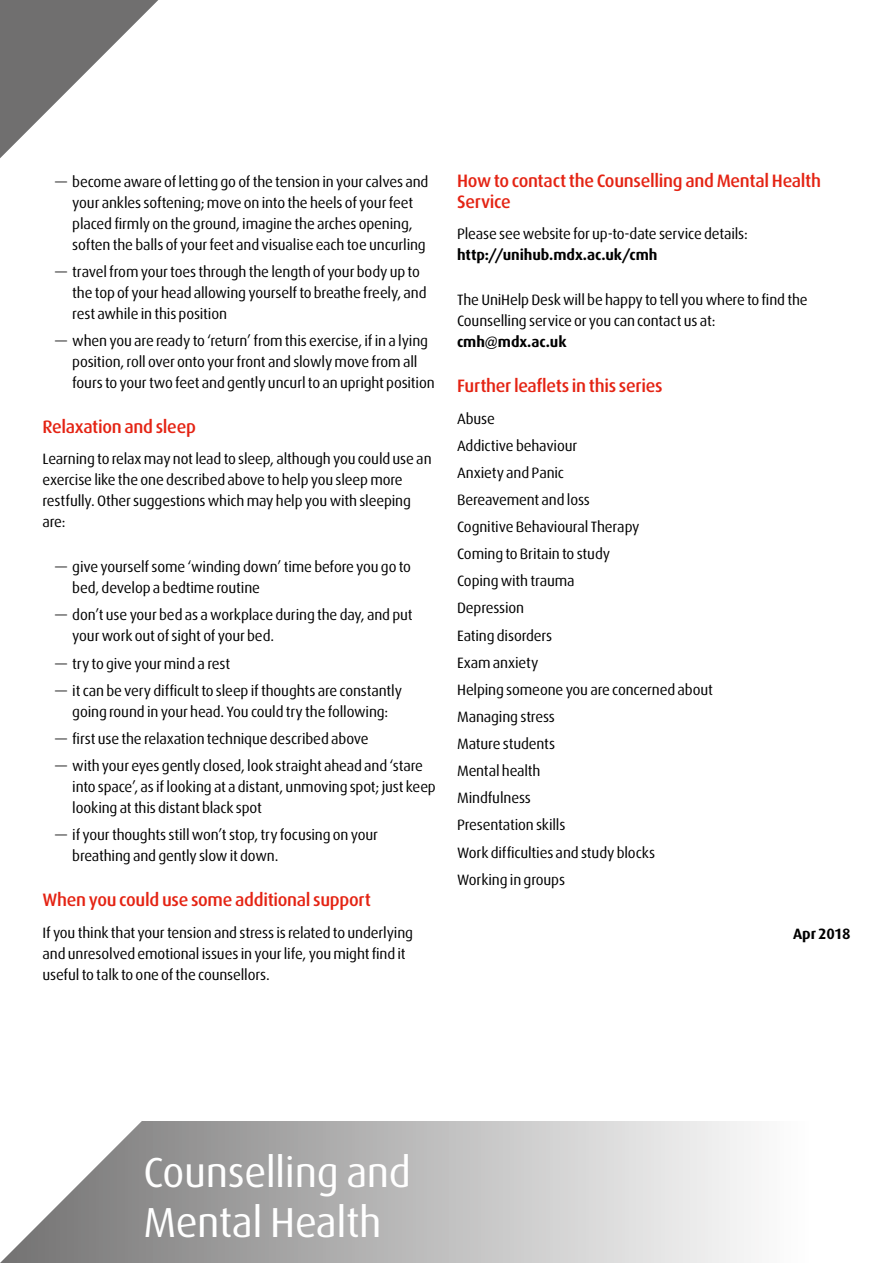
<style>
.page{position:relative;width:893px;height:1263px;background:#fff}
.page>*{position:absolute;margin:0;border:0;box-sizing:border-box;transform-origin:0 0}
.t1{font:42px/50.4px "Dax";letter-spacing:-.01em;color:#fff}
.t2{font:500 18px/21px "Dax";letter-spacing:-.015em;color:#e42313}
.t3{font:15px/21px "Dax";letter-spacing:-.01em;color:#000}
.t4{font:700 15px "Dax";letter-spacing:-.005em;color:#000}
</style>
<div class="page">
<svg style="left:143px;top:1121px;width:608px;height:142px;background:#c0c0c0"></svg>
<svg style="left:0;top:1121px;width:143px;height:142px"></svg>
<svg style="left:0;top:0;width:158px;height:158px"></svg>
<p class="t3" style="left:72px;top:171px;width:358px;text-indent:-17px">— become aware of letting go of the tension in your calves and your ankles softening; move on into the heels of your feet placed firmly on the ground, imagine the arches opening, soften the balls of your feet and visualise each toe uncurling</p>
<p class="t3" style="left:72px;top:261px;width:356px;text-indent:-17px">— travel from your toes through the length of your body up to the top of your head allowing yourself to breathe freely, and rest awhile in this position</p>
<p class="t3" style="left:72px;top:330px;width:364px;text-indent:-17px">— when you are ready to ‘return’ from this exercise, if in a lying position, roll over onto your front and slowly move from all fours to your two feet and gently uncurl to an upright position</p>
<p class="t2" style="left:43px;top:416px;width:155px">Relaxation and sleep</p>
<p class="t3" style="left:43px;top:449px;width:391px">Learning to relax may not lead to sleep, although you could use an exercise like the one described above to help you sleep more restfully. Other suggestions which may help you with sleeping are:</p>
<p class="t3" style="left:72px;top:557px;width:340px;text-indent:-17px">— give yourself some ‘winding down’ time before you go to bed, develop a bedtime routine</p>
<p class="t3" style="left:72px;top:605px;width:342px;text-indent:-17px">— don’t use your bed as a workplace during the day, and put your work out of sight of your bed.</p>
<p class="t3" style="left:55px;top:653px;width:176px">— try to give your mind a rest</p>
<p class="t3" style="left:55px;top:680px;width:348px;text-align:center">— it can be very difficult to sleep if thoughts are constantly going round in your head. You could try the following:</p>
<p class="t3" style="left:55px;top:728px;width:315px">— first use the relaxation technique described above</p>
<p class="t3" style="left:72px;top:755px;width:365px;text-indent:-17px">— with your eyes gently closed, look straight ahead and ‘stare into space’, as if looking at a distant, unmoving spot; just keep looking at this distant black spot</p>
<p class="t3" style="left:72px;top:824px;width:307px;text-indent:-17px">— if your thoughts still won’t stop, try focusing on your breathing and gently slow it down.</p>
<p class="t2" style="left:43px;top:889px;width:330px">When you could use some additional support</p>
<p class="t3" style="left:43px;top:922px;width:372px">If you think that your tension and stress is related to underlying and unresolved emotional issues in your life, you might find it useful to talk to one of the counsellors.</p>
<p class="t2" style="left:457px;top:170px;width:365px">How to contact the Counselling and Mental Health<br>Service</p>
<p class="t3" style="left:457px;top:223px;width:292px">Please see website for up-to-date service details:</p>
<p class="t4" style="left:457px;top:246px;width:202px">http://unihub.mdx.ac.uk/cmh</p>
<p class="t3" style="left:457px;top:289px;width:352px">The UniHelp Desk will be happy to tell you where to find the<br>Counselling service or you can contact us at:</p>
<p class="t4" style="left:457px;top:333px;width:111px">cmh@mdx.ac.uk</p>
<p class="t2" style="left:457px;top:375px;width:207px">Further leaflets in this series</p>
<p class="t3" style="left:457px;top:405px;width:257px;line-height:27.2px">Abuse<br>Addictive behaviour<br>Anxiety and Panic<br>Bereavement and loss<br>Cognitive Behavioural Therapy<br>Coming to Britain to study<br>Coping with trauma<br>Depression<br>Eating disorders<br>Exam anxiety<br>Helping someone you are concerned about<br>Managing stress<br>Mature students<br>Mental health<br>Mindfulness<br>Presentation skills<br>Work difficulties and study blocks<br>Working in groups</p>
<p class="t4" style="left:793px;top:925px;width:59px">Apr 2018</p>
<h1 class="t1" style="left:143px;top:1147px;width:269px">Counselling and<br>Mental Health</h1>
</div>
